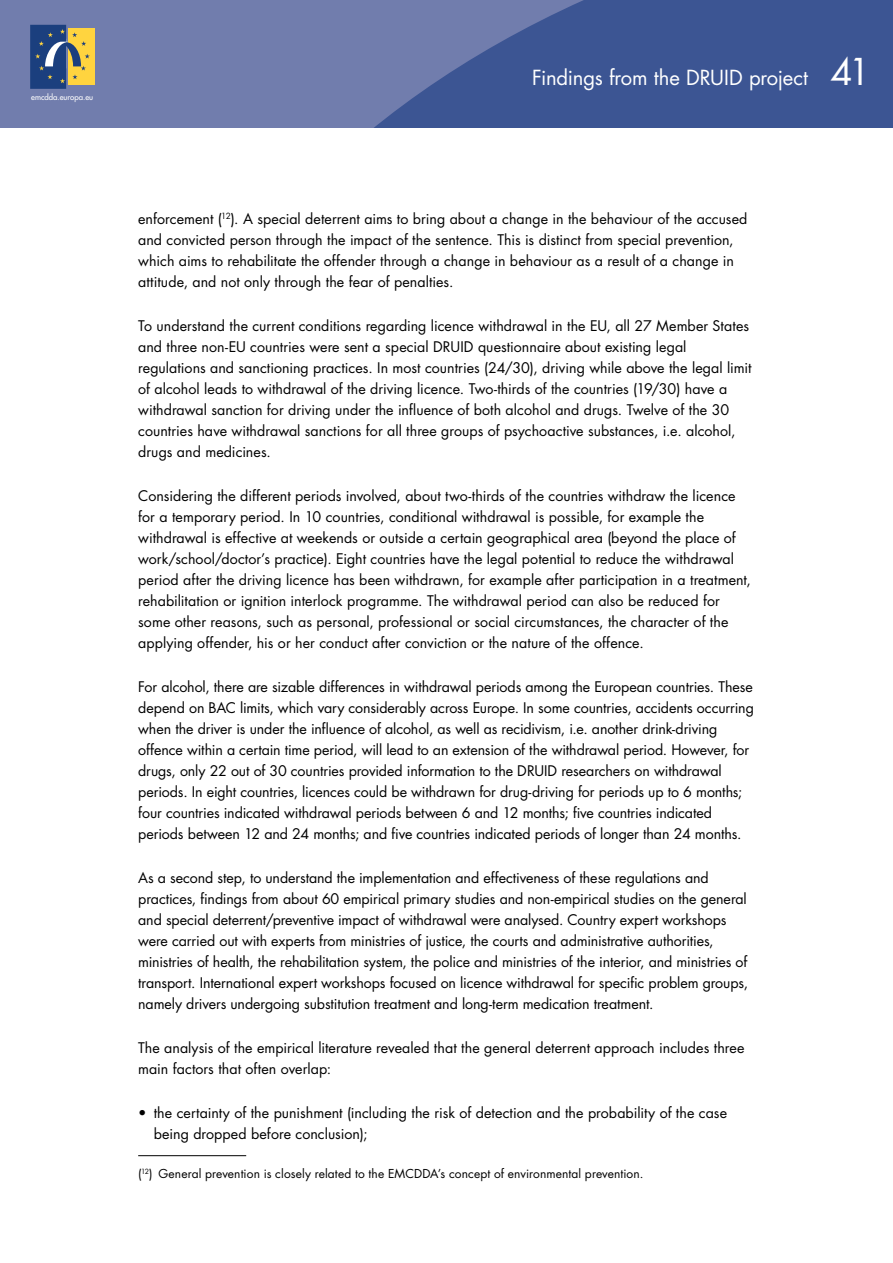
<style>
.page{position:relative;width:893px;height:1263px;background:#fff}
.page>*{position:absolute;margin:0;border:0;box-sizing:border-box;transform-origin:0 0}
.t1{font:20.25px "Futura";letter-spacing:-.01em;color:#fff}
._04-Texto_general{font:14.25px/21px "Futura";color:#000}
._07-Nota_al_pie_de_p{font:12px "Futura";letter-spacing:.01em;color:#000}
.t2{font:7.8px "Futura";color:#fff}
.s1{font-size:36px}
</style>
<div class="page">
<div style="left:0;top:0;width:893px;height:128px;background:#717dad"></div>
<svg style="left:61px;top:0;width:832px;height:128px;fill:#3c5593"></svg>
<div style="left:68px;top:29px;width:26px;height:56px;background:#ffd43f"></div>
<svg style="left:30px;top:25px;width:60px;height:64px"></svg>
<hr style="left:138px;top:1155px;width:108px;height:1px;background:#000">
<p class="t2" style="left:31px;top:92px;width:63px">emcdda.europa.eu</p>
<h1 class="t1" style="left:532px;top:64px;width:340px">Findings from the DRUID project <span class="s1">41</span></h1>
<p class="_04-Texto_general" style="left:138px;top:208px;width:611px">enforcement (<sup>12</sup>). A special deterrent aims to bring about a change in the behaviour of the accused and convicted person through the impact of the sentence. This is distinct from special prevention, which aims to rehabilitate the offender through a change in behaviour as a result of a change in attitude, and not only through the fear of penalties.</p>
<p class="_04-Texto_general" style="left:138px;top:315px;width:615px">To understand the current conditions regarding licence withdrawal in the EU, all 27 Member States and three non-EU countries were sent a special DRUID questionnaire about existing legal regulations and sanctioning practices. In most countries (24/30), driving while above the legal limit of alcohol leads to withdrawal of the driving licence. Two-thirds of the countries (19/30) have a withdrawal sanction for driving under the influence of both alcohol and drugs. Twelve of the 30 countries have withdrawal sanctions for all three groups of psychoactive substances, i.e. alcohol, drugs and medicines.</p>
<p class="_04-Texto_general" style="left:138px;top:485px;width:614px">Considering the different periods involved, about two-thirds of the countries withdraw the licence for a temporary period. In 10 countries, conditional withdrawal is possible, for example the withdrawal is effective at weekends or outside a certain geographical area (beyond the place of work/school/doctor’s practice). Eight countries have the legal potential to reduce the withdrawal period after the driving licence has been withdrawn, for example after participation in a treatment, rehabilitation or ignition interlock programme. The withdrawal period can also be reduced for some other reasons, such as personal, professional or social circumstances, the character of the applying offender, his or her conduct after conviction or the nature of the offence.</p>
<p class="_04-Texto_general" style="left:138px;top:676px;width:617px">For alcohol, there are sizable differences in withdrawal periods among the European countries. These depend on BAC limits, which vary considerably across Europe. In some countries, accidents occurring when the driver is under the influence of alcohol, as well as recidivism, i.e. another drink-driving offence within a certain time period, will lead to an extension of the withdrawal period. However, for drugs, only 22 out of 30 countries provided information to the DRUID researchers on withdrawal periods. In eight countries, licences could be withdrawn for drug-driving for periods up to 6 months; four countries indicated withdrawal periods between 6 and 12 months; five countries indicated periods between 12 and 24 months; and five countries indicated periods of longer than 24 months.</p>
<p class="_04-Texto_general" style="left:138px;top:867px;width:611px">As a second step, to understand the implementation and effectiveness of these regulations and practices, findings from about 60 empirical primary studies and non-empirical studies on the general and special deterrent/preventive impact of withdrawal were analysed. Country expert workshops were carried out with experts from ministries of justice, the courts and administrative authorities, ministries of health, the rehabilitation system, the police and ministries of the interior, and ministries of transport. International expert workshops focused on licence withdrawal for specific problem groups, namely drivers undergoing substitution treatment and long-term medication treatment.</p>
<p class="_04-Texto_general" style="left:138px;top:1037px;width:608px">The analysis of the empirical literature revealed that the general deterrent approach includes three main factors that often overlap:</p>
<p class="_04-Texto_general" style="left:154px;top:1102px;width:575px;text-indent:-16px">• the certainty of the punishment (including the risk of detection and the probability of the case being dropped before conclusion);</p>
<p class="_07-Nota_al_pie_de_p" style="left:138px;top:1165px;width:507px">(<sup>12</sup>) General prevention is closely related to the EMCDDA’s concept of environmental prevention.</p>
</div>
